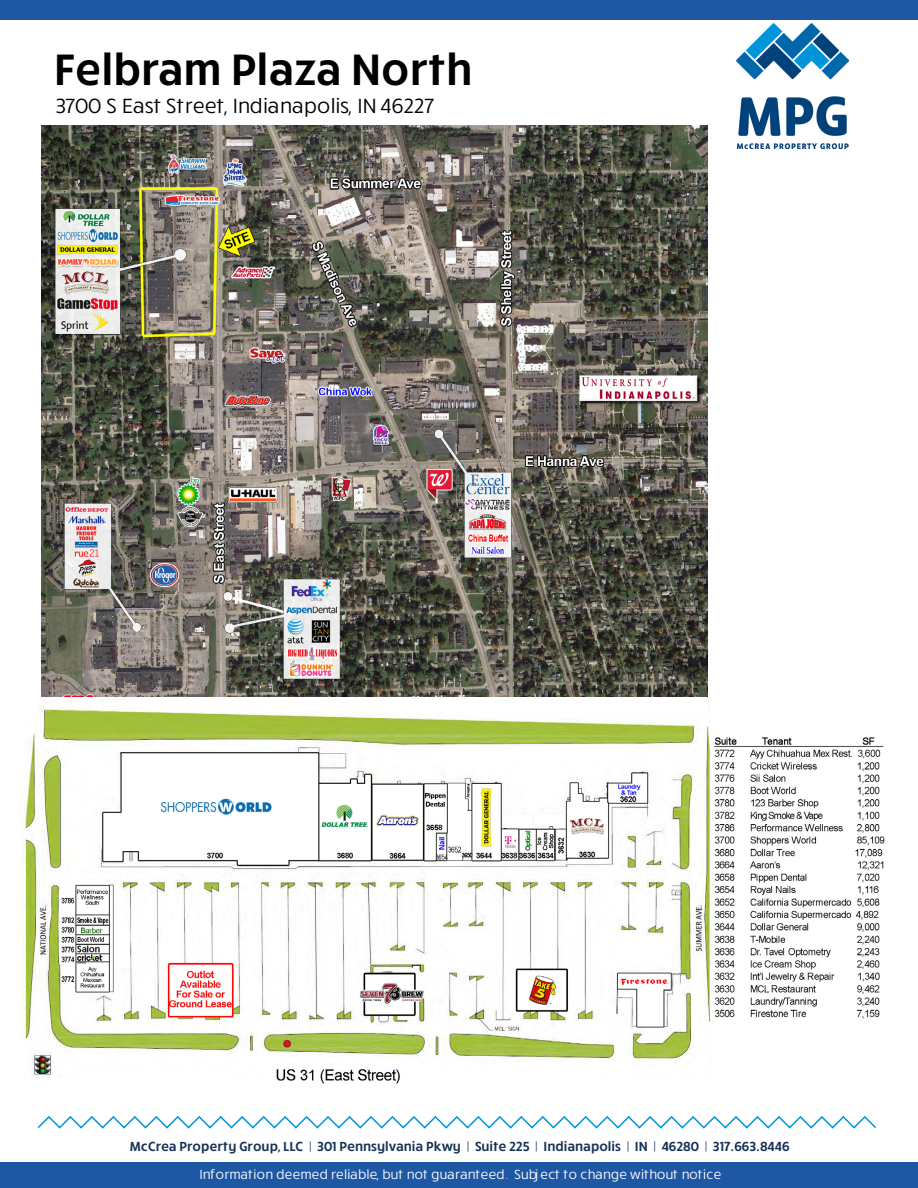
<style>
.page{position:relative;width:918px;height:1188px;background:#fff}
.page>*{position:absolute;margin:0;border:0;box-sizing:border-box;transform-origin:0 0}
.t1{font:600 45px "Ruck Sack";color:#000}
.t2{font:21px "Ruck Sack";color:#000}
.t3{font:600 13.5px "Ruck Sack";color:#163156}
.t4{font:13.5px "Ruck Sack";color:#fff}
</style>
<div class="page">
<img style="left:737px;top:24px;width:111px;height:124px">
<div style="left:0;top:0;width:918px;height:20px;background:#1e57a3"></div>
<div style="left:0;top:1163px;width:918px;height:25px;background:#1e57a3"></div>
<svg style="left:37px;top:1116px;width:839px;height:13px"></svg>
<img style="left:21px;top:692px;width:864px;height:392px">
<img style="left:41px;top:125px;width:666px;height:572px">
<h1 class="t1" style="left:54px;top:39px;width:420px">Felbram Plaza North</h1>
<h2 class="t2" style="left:54px;top:92px;width:381px">3700 S East Street, Indianapolis, IN 46227</h2>
<p class="t3" style="left:130px;top:1137px;width:662px">McCrea Property Group, LLC | 301 Pennsylvania Pkwy | Suite 225 | Indianapolis | IN | 46280 | 317.663.8446</p>
<p class="t4" style="left:199px;top:1165px;width:523px">Information deemed reliable, but not guaranteed. Subject to change without notice</p>
</div>
